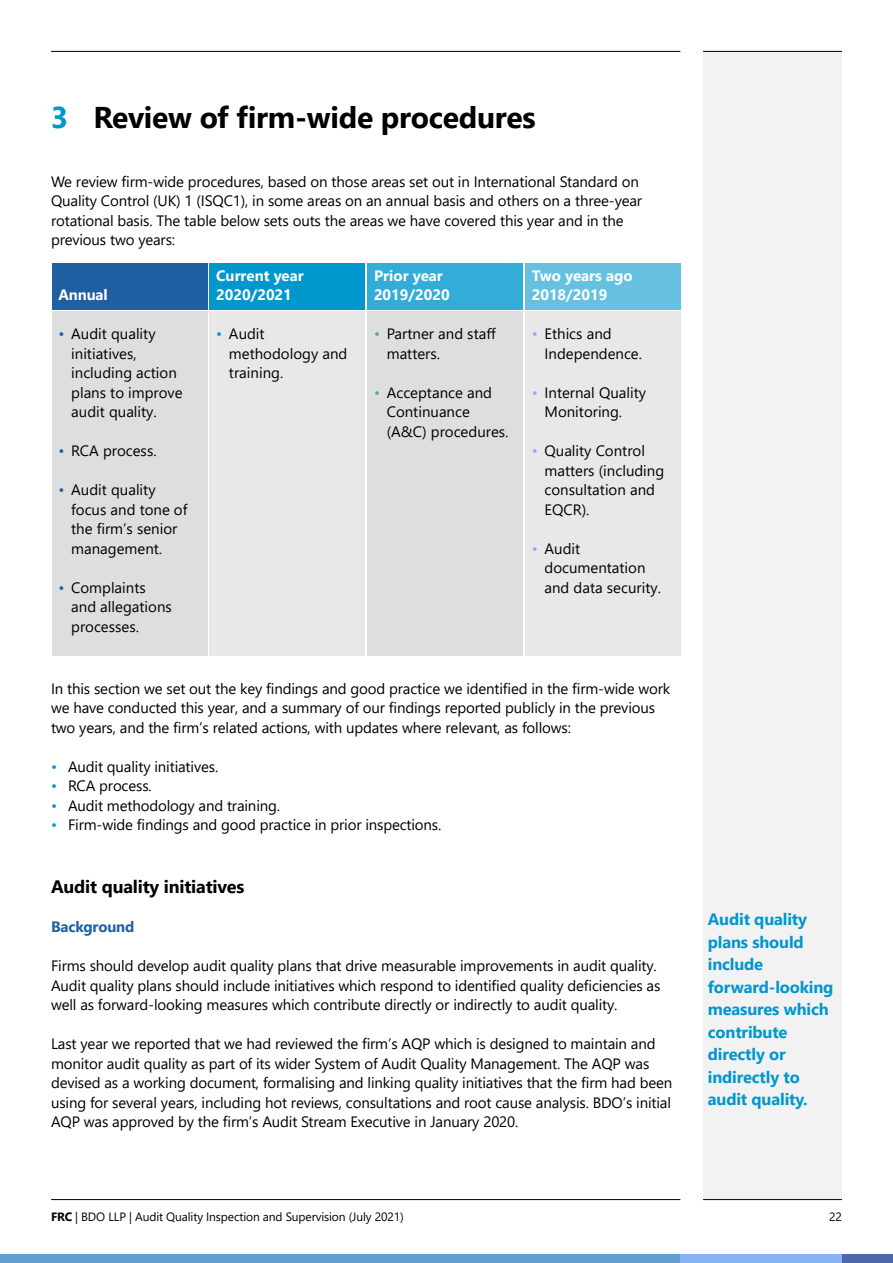
<style>
.page{position:relative;width:893px;height:1263px;background:#fff}
.page>*{position:absolute;margin:0;border:0;box-sizing:border-box;transform-origin:0 0}
.t1{font:700 30px "Segoe UI";letter-spacing:-.01em;color:#000}
.t2{font:700 18px "Segoe UI";letter-spacing:-.01em;color:#000}
.t3{font:700 16.5px/22.5px "Segoe UI";letter-spacing:-.01em;color:#0097ce}
.t4{font:15px/19.5px "Segoe UI";letter-spacing:-.01em;color:#000}
.t5{font:700 15px/19.5px "Segoe UI";color:#fff}
.t6{font:700 15px "Segoe UI";letter-spacing:-.01em;color:#1e60a1}
.t7{font:12px "Segoe UI";letter-spacing:-.01em;color:#000}
.s1{color:#0097ce}
.s2{color:#1e60a1}
.s3{color:#5ba4af}
.s4{color:#87b3f4}
.s5{font-weight:700}
</style>
<div class="page">
<div style="left:703px;top:52px;width:139px;height:1147px;background:#f2f2f2"></div>
<div style="left:0;top:1254px;width:680px;height:9px;background:#649ecf"></div>
<div style="left:680px;top:1254px;width:213px;height:9px;background:#87b3f4"></div>
<div style="left:842px;top:1254px;width:51px;height:9px;background:#4b68aa"></div>
<hr style="left:51px;top:51px;width:629px;height:1px;background:#000">
<hr style="left:703px;top:51px;width:139px;height:1px;background:#000">
<hr style="left:51px;top:1199px;width:629px;height:1px;background:#000">
<hr style="left:703px;top:1199px;width:139px;height:1px;background:#000">
<div style="left:52px;top:263px;width:155px;height:47px;background:#1e60a1"></div>
<div style="left:52px;top:312px;width:155px;height:344px;background:#dedede"></div>
<div style="left:367px;top:263px;width:156px;height:47px;background:#33acd8"></div>
<div style="left:367px;top:312px;width:156px;height:344px;background:#dedede"></div>
<div style="left:209px;top:263px;width:156px;height:47px;background:#0097ce"></div>
<div style="left:209px;top:312px;width:156px;height:344px;background:#e8e8e8"></div>
<div style="left:525px;top:263px;width:155px;height:47px;background:#66c1e1"></div>
<div style="left:525px;top:312px;width:155px;height:344px;background:#e8e8e8"></div>
<h1 class="t1" style="left:51px;top:89px;width:486px"><span class="s1">3</span> Review of firm-wide procedures</h1>
<p class="t4" style="left:51px;top:170px;width:593px">We review firm-wide procedures, based on those areas set out in International Standard on Quality Control (UK) 1 (ISQC1), in some areas on an annual basis and others on a three-year rotational basis. The table below sets outs the areas we have covered this year and in the previous two years:</p>
<p class="t5" style="left:58px;top:284px;width:51px">Annual</p>
<p class="t4" style="left:71px;top:323px;width:113px;text-indent:-13px"><span class="s2">•</span> Audit quality initiatives, including action plans to improve audit quality.</p>
<p class="t4" style="left:58px;top:440px;width:100px"><span class="s2">•</span> RCA process.</p>
<p class="t4" style="left:71px;top:479px;width:118px;text-indent:-13px"><span class="s2">•</span> Audit quality focus and tone of the firm’s senior management.</p>
<p class="t4" style="left:71px;top:576px;width:102px;text-indent:-13px"><span class="s2">•</span> Complaints and allegations processes.</p>
<p class="t5" style="left:216px;top:264px;width:89px">Current year<br>2020/2021</p>
<p class="t4" style="left:229px;top:323px;width:120px;text-indent:-13px"><span class="s1">•</span> Audit methodology and training.</p>
<p class="t5" style="left:374px;top:264px;width:77px">Prior year<br>2019/2020</p>
<p class="t4" style="left:387px;top:323px;width:111px;text-indent:-13px"><span class="s3">•</span> Partner and staff matters.</p>
<p class="t4" style="left:387px;top:381px;width:123px;text-indent:-13px"><span class="s3">•</span> Acceptance and<br>Continuance (A&amp;C) procedures.</p>
<p class="t5" style="left:532px;top:264px;width:102px">Two years ago<br>2018/2019</p>
<p class="t4" style="left:544px;top:323px;width:99px;text-indent:-13px"><span class="s4">•</span> Ethics and<br>Independence.</p>
<p class="t4" style="left:544px;top:381px;width:103px;text-indent:-13px"><span class="s4">•</span> Internal Quality<br>Monitoring.</p>
<p class="t4" style="left:544px;top:440px;width:121px;text-indent:-13px"><span class="s4">•</span> Quality Control matters (including consultation and<br>EQCR).</p>
<p class="t4" style="left:544px;top:537px;width:118px;text-indent:-13px"><span class="s4">•</span> Audit documentation and data security.</p>
<p class="t4" style="left:51px;top:677px;width:621px">In this section we set out the key findings and good practice we identified in the firm-wide work we have conducted this year, and a summary of our findings reported publicly in the previous two years, and the firm’s related actions, with updates where relevant, as follows:</p>
<p class="t4" style="left:51px;top:755px;width:169px"><span class="s1">•</span> Audit quality initiatives.</p>
<p class="t4" style="left:51px;top:775px;width:102px"><span class="s1">•</span> RCA process.</p>
<p class="t4" style="left:51px;top:794px;width:231px"><span class="s1">•</span> Audit methodology and training.</p>
<p class="t4" style="left:51px;top:814px;width:392px"><span class="s1">•</span> Firm-wide findings and good practice in prior inspections.</p>
<p class="t2" style="left:51px;top:870px;width:195px">Audit quality initiatives</p>
<p class="t6" style="left:51px;top:913px;width:85px">Background</p>
<p class="t4" style="left:51px;top:955px;width:611px">Firms should develop audit quality plans that drive measurable improvements in audit quality.<br>Audit quality plans should include initiatives which respond to identified quality deficiencies as well as forward-looking measures which contribute directly or indirectly to audit quality.</p>
<p class="t4" style="left:51px;top:1033px;width:623px">Last year we reported that we had reviewed the firm’s AQP which is designed to maintain and monitor audit quality as part of its wider System of Audit Quality Management. The AQP was devised as a working document, formalising and linking quality initiatives that the firm had been using for several years, including hot reviews, consultations and root cause analysis. BDO’s initial AQP was approved by the firm’s Audit Stream Executive in January 2020.</p>
<p class="t3" style="left:708px;top:907px;width:127px">Audit quality plans should include forward-looking measures which contribute directly or indirectly to audit quality.</p>
<p class="t7" style="left:51px;top:1205px;width:354px"><span class="s5">FRC</span> | BDO LLP | Audit Quality Inspection and Supervision (July 2021)</p>
<p class="t7" style="left:829px;top:1205px;width:14px">22</p>
</div>
